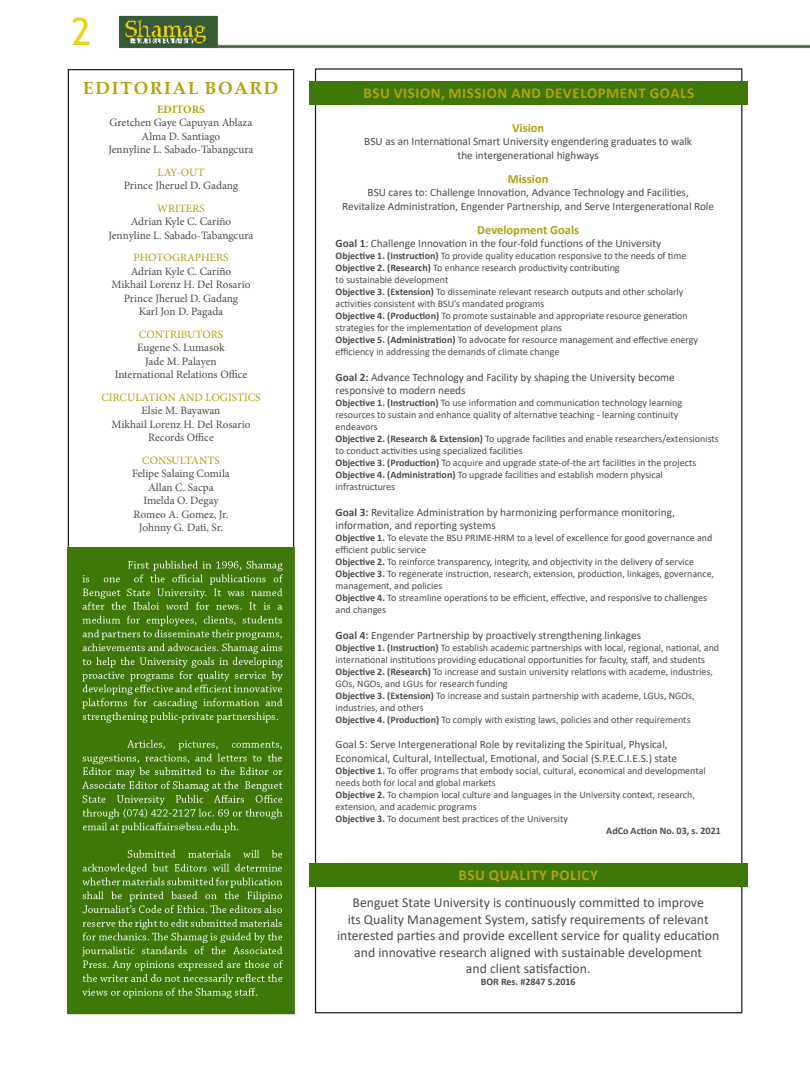
<style>
.page{position:relative;width:810px;height:1080px;background:#fff}
.page>*{position:absolute;margin:0;border:0;box-sizing:border-box;transform-origin:0 0}
.t1{font:37.5px "Trebuchet MS";color:#ecd215}
.t2{font:700 17.5px "Palatino Linotype";letter-spacing:.1em;color:#b3a10f}
.t3{font:700 15px "Calibri";letter-spacing:.04em;color:#b3a10f}
.t4{font:13.75px/16.5px "Calibri";color:#4b4c4d;text-align:center}
.t5{font:700 12.5px "Calibri";color:#b3a10f}
.t6{font:11.25px/13.5px "Calibri";color:#4b4c4d}
.t7{font:11.25px/13.5px "Minion Pro";color:#4b4c4d;text-align:center}
.t8{font:11.25px "Minion Pro";color:#b3a10f}
.t9{font:700 11.25px "Minion Pro";letter-spacing:-.005em;color:#b3a10f}
.t10{font:10px/12px "Calibri";color:#4b4c4d}
.t11{font:700 10px "Calibri";color:#4b4c4d}
.s1{font-weight:700}
</style>
<div class="page">
<img style="left:119px;top:15px;width:691px;height:56px">
<img style="left:68px;top:539px;width:226px;height:476px">
<div style="left:310px;top:81px;width:438px;height:24px;background:#3d7808"></div>
<div style="left:309px;top:864px;width:438px;height:23px;background:#3d7808"></div>
<h1 class="t1" style="left:72px;top:8px;width:21px">2</h1>
<h2 class="t2" style="left:83px;top:76px;width:197px">EDITORIAL BOARD</h2>
<p class="t9" style="left:157px;top:101px;width:49px">EDITORS</p>
<p class="t7" style="left:108px;top:116px;width:147px">Gretchen Gaye Capuyan Ablaza<br>Alma D. Santiago<br>Jennyline L. Sabado-Tabangcura</p>
<p class="t8" style="left:158px;top:165px;width:48px">LAY-OUT</p>
<p class="t7" style="left:124px;top:179px;width:116px">Prince Jheruel D. Gadang</p>
<p class="t8" style="left:157px;top:201px;width:49px">WRITERS</p>
<p class="t7" style="left:108px;top:215px;width:147px">Adrian Kyle C. Cariño<br>Jennyline L. Sabado-Tabangcura</p>
<p class="t8" style="left:133px;top:250px;width:97px">PHOTOGRAPHERS</p>
<p class="t7" style="left:111px;top:264px;width:140px">Adrian Kyle C. Cariño<br>Mikhail Lorenz H. Del Rosario<br>Prince Jheruel D. Gadang<br>Karl Jon D. Pagada</p>
<p class="t8" style="left:139px;top:327px;width:86px">CONTRIBUTORS</p>
<p class="t7" style="left:115px;top:341px;width:134px">Eugene S. Lumasok<br>Jade M. Palayen<br>International Relations Office</p>
<p class="t8" style="left:101px;top:390px;width:161px">CIRCULATION AND LOGISTICS</p>
<p class="t7" style="left:111px;top:404px;width:140px">Elsie M. Bayawan<br>Mikhail Lorenz H. Del Rosario<br>Records Office</p>
<p class="t8" style="left:142px;top:453px;width:79px">CONSULTANTS</p>
<p class="t7" style="left:132px;top:467px;width:99px">Felipe Salaing Comila<br>Allan C. Sacpa<br>Imelda O. Degay<br>Romeo A. Gomez, Jr.<br>Johnny G. Dati, Sr.</p>
<h3 class="t3" style="left:363px;top:82px;width:332px">BSU VISION, MISSION AND DEVELOPMENT GOALS</h3>
<p class="t5" style="left:512px;top:119px;width:33px">Vision</p>
<p class="t6" style="left:364px;top:134px;width:329px;text-align:center">BSU as an International Smart University engendering graduates to walk the intergenerational highways</p>
<p class="t5" style="left:508px;top:170px;width:42px">Mission</p>
<p class="t6" style="left:342px;top:185px;width:373px;text-align:center">BSU cares to: Challenge Innovation, Advance Technology and Facilities,<br>Revitalize Administration, Engender Partnership, and Serve Intergenerational Role</p>
<p class="t5" style="left:477px;top:221px;width:103px">Development Goals</p>
<p class="t6" style="left:336px;top:236px;width:327px"><span class="s1">Goal 1</span>: Challenge Innovation in the four-fold functions of the University</p>
<p class="t10" style="left:336px;top:250px;width:364px"><span class="s1">Objective 1. (Instruction)</span> To provide quality education responsive to the needs of time <span class="s1">Objective 2. (Research)</span> To enhance research productivity contributing<br>to sustainable development<br><span class="s1">Objective 3. (Extension)</span> To disseminate relevant research outputs and other scholarly activities consistent with BSU’s mandated programs<br><span class="s1">Objective 4. (Production)</span> To promote sustainable and appropriate resource generation strategies for the implementation of development plans<br><span class="s1">Objective 5. (Administration)</span> To advocate for resource management and effective energy efficiency in addressing the demands of climate change</p>
<p class="t6" style="left:336px;top:370px;width:341px"><span class="s1">Goal 2:</span> Advance Technology and Facility by shaping the University become responsive to modern needs</p>
<p class="t10" style="left:336px;top:397px;width:385px"><span class="s1">Objective 1. (Instruction)</span> To use information and communication technology learning resources to sustain and enhance quality of alternative teaching - learning continuity endeavors<br><span class="s1">Objective 2. (Research &amp; Extension)</span> To upgrade facilities and enable researchers/extensionists to conduct activities using specialized facilities<br><span class="s1">Objective 3. (Production)</span> To acquire and upgrade state-of-the art facilities in the projects <span class="s1">Objective 4. (Administration)</span> To upgrade facilities and establish modern physical infrastructures</p>
<p class="t6" style="left:336px;top:505px;width:341px"><span class="s1">Goal 3:</span> Revitalize Administration by harmonizing performance monitoring, information, and reporting systems</p>
<p class="t10" style="left:336px;top:532px;width:380px"><span class="s1">Objective 1.</span> To elevate the BSU PRIME-HRM to a level of excellence for good governance and efficient public service<br><span class="s1">Objective 2.</span> To reinforce transparency, integrity, and objectivity in the delivery of service <span class="s1">Objective 3.</span> To regenerate instruction, research, extension, production, linkages, governance, management, and policies<br><span class="s1">Objective 4.</span> To streamline operations to be efficient, effective, and responsive to challenges and changes</p>
<p class="t6" style="left:336px;top:628px;width:307px"><span class="s1">Goal 4:</span> Engender Partnership by proactively strengthening linkages</p>
<p class="t10" style="left:336px;top:641px;width:385px"><span class="s1">Objective 1. (Instruction)</span> To establish academic partnerships with local, regional, national, and international institutions providing educational opportunities for faculty, staff, and students <span class="s1">Objective 2. (Research)</span> To increase and sustain university relations with academe, industries, GOs, NGOs, and LGUs for research funding<br><span class="s1">Objective 3. (Extension)</span> To increase and sustain partnership with academe, LGUs, NGOs, industries, and others<br><span class="s1">Objective 4. (Production)</span> To comply with existing laws, policies and other requirements</p>
<p class="t6" style="left:336px;top:737px;width:343px">Goal 5: Serve Intergenerational Role by revitalizing the Spiritual, Physical,<br>Economical, Cultural, Intellectual, Emotional, and Social (S.P.E.C.I.E.S.) state</p>
<p class="t10" style="left:336px;top:764px;width:372px"><span class="s1">Objective 1.</span> To offer programs that embody social, cultural, economical and developmental</p>
<p class="t10" style="left:336px;top:776px;width:162px">needs both for local and global markets</p>
<p class="t10" style="left:336px;top:788px;width:361px"><span class="s1">Objective 2.</span> To champion local culture and languages in the University context, research,</p>
<p class="t10" style="left:336px;top:800px;width:142px">extension, and academic programs</p>
<p class="t10" style="left:336px;top:812px;width:234px"><span class="s1">Objective 3.</span> To document best practices of the University</p>
<p class="t11" style="left:606px;top:823px;width:116px">AdCo Action No. 03, s. 2021</p>
<h3 class="t3" style="left:459px;top:864px;width:141px">BSU QUALITY POLICY</h3>
<p class="t4" style="left:337px;top:894px;width:384px">Benguet State University is continuously committed to improve<br>its Quality Management System, satisfy requirements of relevant interested parties and provide excellent service for quality education and innovative research aligned with sustainable development<br>and client satisfaction.</p>
<p class="t11" style="left:481px;top:975px;width:96px">BOR Res. #2847 S.2016</p>
</div>
